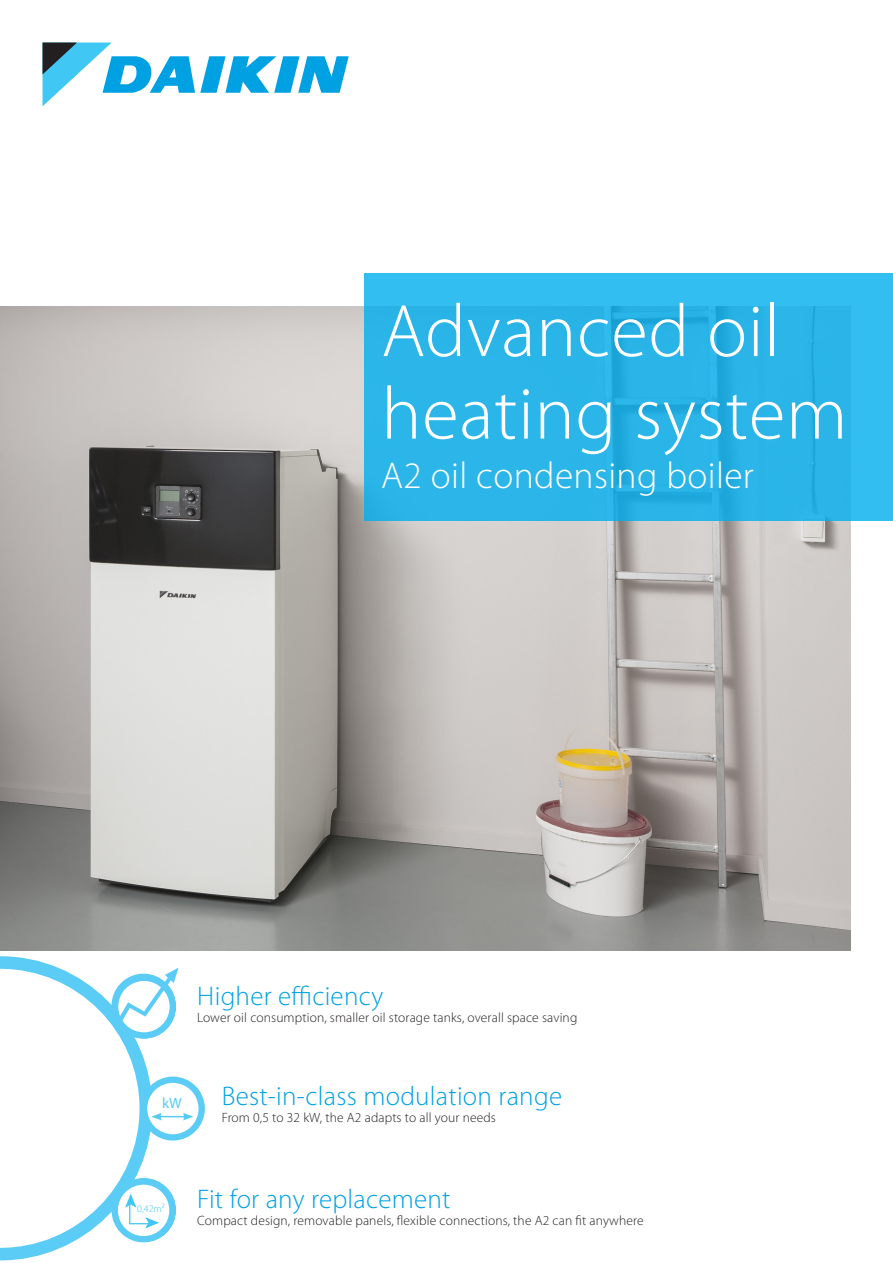
<style>
.page{position:relative;width:893px;height:1263px;background:#fff}
.page>*{position:absolute;margin:0;border:0;box-sizing:border-box;transform-origin:0 0}
.Main_headline{font:300 75px/82.5px "Myriad Pro";letter-spacing:.01em;color:#fff}
.Main_headline-2{font:300 37.5px "Myriad Pro";letter-spacing:.01em;color:#fff}
.R_FT{font:300 27px "Myriad Pro";letter-spacing:.01em;color:#00a1e3}
.t1{font:15px "Myriad Pro";color:#59cbf2}
.R_FT-2{font:300 13.5px "Myriad Pro";letter-spacing:.01em;color:#231f20}
.t2{font:300 10.05px "Myriad Pro";color:#40c7f4}
</style>
<div class="page">
<img style="left:0;top:307px;width:850px;height:643px">
<div style="left:364px;top:274px;width:529px;height:247px;background:#2bb5e8"></div>
<svg style="left:43px;top:43px;width:306px;height:63px"></svg>
<svg style="left:0;top:956px;width:152px;height:304px"></svg>
<svg style="left:144px;top:1080px;width:58px;height:57px"></svg>
<div style="left:141px;top:1076px;width:64px;height:64px;border:6px solid #5accf5;border-radius:50%"></div>
<svg style="left:151px;top:1113px;width:43px;height:7px"></svg>
<svg style="left:115px;top:1181px;width:57px;height:58px"></svg>
<div style="left:112px;top:1178px;width:64px;height:64px;border:6px solid #5accf5;border-radius:50%"></div>
<svg style="left:124px;top:1194px;width:35px;height:36px"></svg>
<svg style="left:115px;top:978px;width:58px;height:57px"></svg>
<div style="left:112px;top:975px;width:64px;height:64px;border:6px solid #5accf5;border-radius:50%"></div>
<svg style="left:119px;top:967px;width:60px;height:59px"></svg>
<p class="Main_headline" style="left:381px;top:289px;width:468px">Advanced oil heating system</p>
<p class="Main_headline-2" style="left:381px;top:453px;width:374px">A2 oil condensing boiler</p>
<p class="R_FT" style="left:197px;top:980px;width:188px">Higher efficiency</p>
<p class="R_FT-2" style="left:197px;top:1009px;width:382px">Lower oil consumption, smaller oil storage tanks, overall space saving</p>
<p class="t1" style="left:162px;top:1093px;width:21px">kW</p>
<p class="R_FT" style="left:222px;top:1080px;width:342px">Best-in-class modulation range</p>
<p class="R_FT-2" style="left:222px;top:1109px;width:276px">From 0,5 to 32 kW, the A2 adapts to all your needs</p>
<p class="t2" style="left:137px;top:1203px;width:29px">0,42m2</p>
<p class="R_FT" style="left:197px;top:1183px;width:255px">Fit for any replacement</p>
<p class="R_FT-2" style="left:197px;top:1212px;width:448px">Compact design, removable panels, flexible connections, the A2 can fit anywhere</p>
</div>
